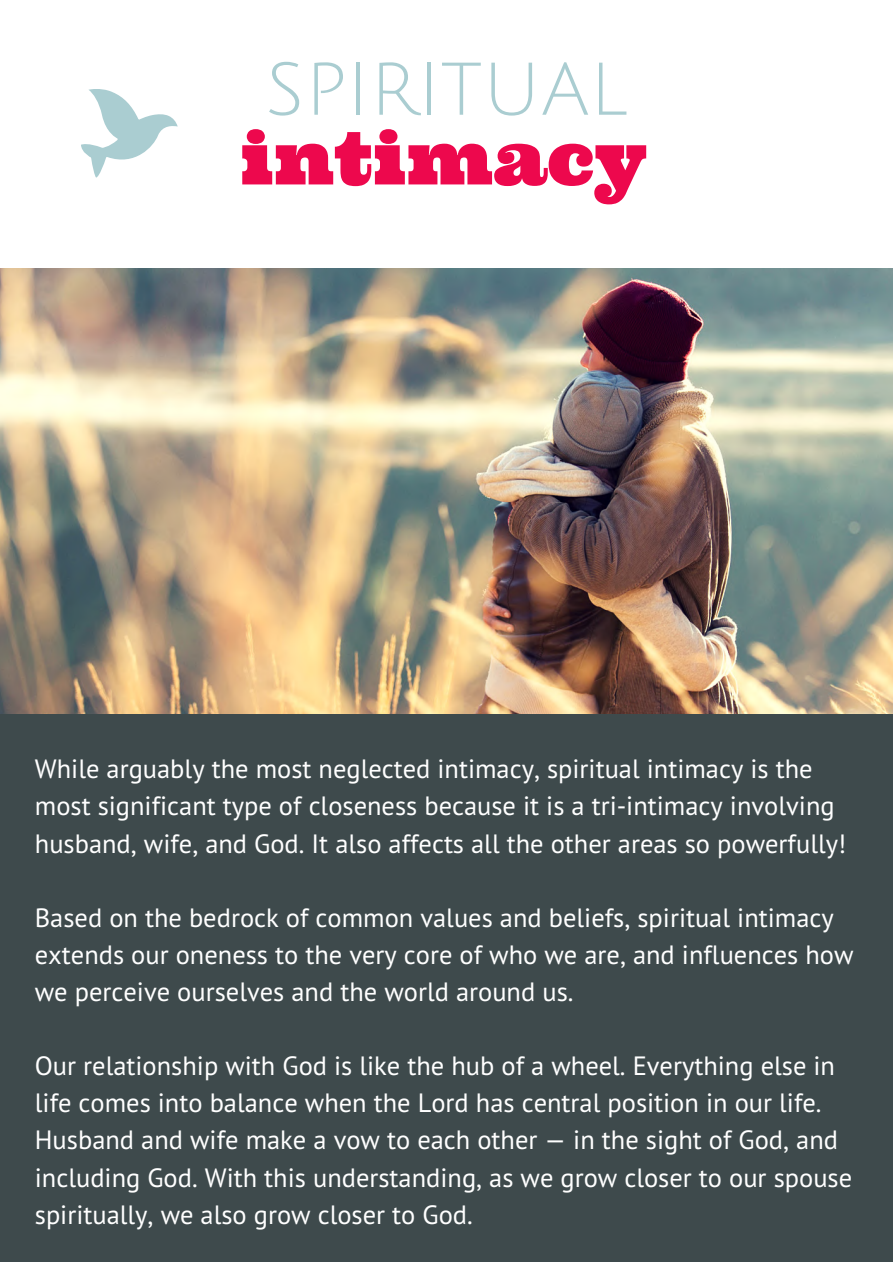
<style>
.page{position:relative;width:893px;height:1263px;background:#fff}
.page>*{position:absolute;margin:0;border:0;box-sizing:border-box;transform-origin:0 0}
.t1{font:72.75px "Julius Sans One";color:#aacdd1}
.t2{font:72.75px "Ultra";color:#ed084d}
.t3{font:26.4px/37px "PT Sans";color:#fff}
</style>
<div class="page">
<div style="left:0;top:692px;width:892px;height:569px;background:#3e4a4c"></div>
<svg style="left:81px;top:89px;width:97px;height:88px"></svg>
<img style="left:0;top:269px;width:892px;height:444px">
<h1 class="t1" style="left:265px;top:52px;width:364px">SPIRITUAL</h1>
<h1 class="t2" style="left:239px;top:111px;width:409px">intimacy</h1>
<p class="t3" style="left:35px;top:750px;width:812px">While arguably the most neglected intimacy, spiritual intimacy is the most significant type of closeness because it is a tri-intimacy involving husband, wife, and God. It also affects all the other areas so powerfully!</p>
<p class="t3" style="left:35px;top:898px;width:820px">Based on the bedrock of common values and beliefs, spiritual intimacy extends our oneness to the very core of who we are, and influences how we perceive ourselves and the world around us.</p>
<p class="t3" style="left:35px;top:1046px;width:818px">Our relationship with God is like the hub of a wheel. Everything else in life comes into balance when the Lord has central position in our life.<br>Husband and wife make a vow to each other — in the sight of God, and including God. With this understanding, as we grow closer to our spouse spiritually, we also grow closer to God.</p>
</div>
